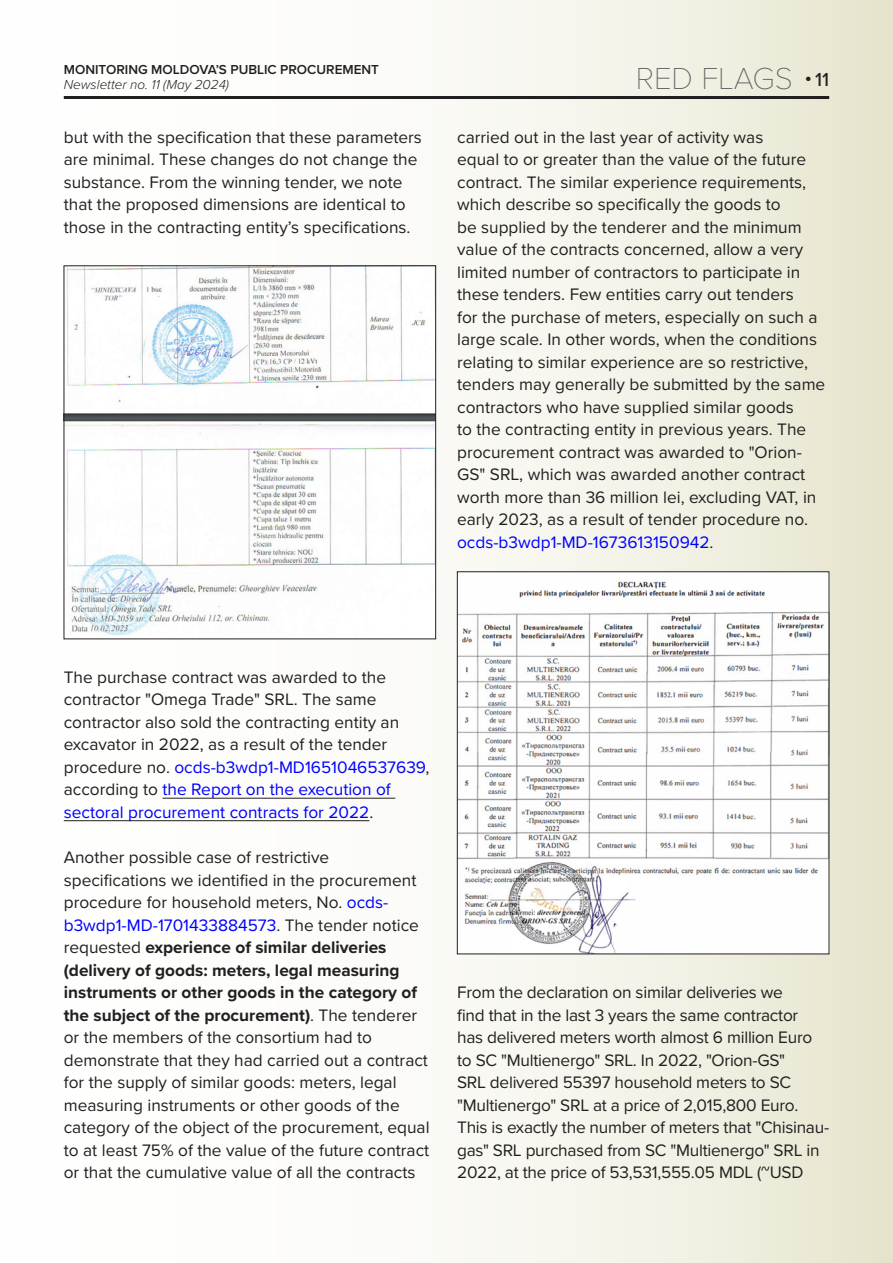
<style>
.page{position:relative;width:893px;height:1263px;background:#fff}
.page>*{position:absolute;margin:0;border:0;box-sizing:border-box;transform-origin:0 0}
.Rubrica_pagina{font:100 31.5px "Proxima Nova T";color:#636366}
.Normal__Web{font:17.25px/22.5px "Proxima Nova";color:#231f20}
.t1{font:600 13.5px "Proxima Nova";color:#231f20}
.t2{font:italic 300 13.5px "Proxima Nova";color:#231f20}
.t3{font:700 7.5px "Proxima Nova";color:#231f20}
.s1{font-family:"Proxima Nova";font-weight:500;font-size:19.5px;color:#231f20}
.s2{color:#00f}
.s3{font-weight:700}
</style>
<div class="page">
<div style="left:0;top:0;width:893px;height:1263px;background:linear-gradient(to right,#fff,#ebe9d7)"></div>
<hr style="left:64px;top:96px;width:765px;height:3px;background:#231f20">
<hr style="left:163px;top:798px;width:232px;height:1px;background:#231f20">
<hr style="left:64px;top:820px;width:305px;height:1px;background:#231f20">
<img style="left:66px;top:268px;width:368px;height:369px">
<img style="left:459px;top:574px;width:368px;height:378px">
<p class="t1" style="left:64px;top:60px;width:317px">MONITORING MOLDOVA’S PUBLIC PROCUREMENT</p>
<p class="t2" style="left:64px;top:75px;width:167px">Newsletter no. 11 (May 2024)</p>
<p class="Normal__Web" style="left:64px;top:125px;width:360px">but with the specification that these parameters are minimal. These changes do not change the substance. From the winning tender, we note that the proposed dimensions are identical to those in the contracting entity’s specifications.</p>
<p class="Rubrica_pagina" style="left:636px;top:55px;width:195px">RED FLAGS <span class="s1">11</span></p>
<p class="t3" style="left:806px;top:73px;width:7px">●</p>
<p class="Normal__Web" style="left:457px;top:125px;width:370px">carried out in the last year of activity was<br>equal to or greater than the value of the future contract. The similar experience requirements, which describe so specifically the goods to<br>be supplied by the tenderer and the minimum value of the contracts concerned, allow a very limited number of contractors to participate in these tenders. Few entities carry out tenders<br>for the purchase of meters, especially on such a large scale. In other words, when the conditions relating to similar experience are so restrictive, tenders may generally be submitted by the same contractors who have supplied similar goods<br>to the contracting entity in previous years. The procurement contract was awarded to "Orion-GS" SRL, which was awarded another contract worth more than 36 million lei, excluding VAT, in early 2023, as a result of tender procedure no. <span class="s2">ocds-b3wdp1-MD-1673613150942</span>.</p>
<p class="Normal__Web" style="left:64px;top:665px;width:367px">The purchase contract was awarded to the contractor "Omega Trade" SRL. The same contractor also sold the contracting entity an excavator in 2022, as a result of the tender procedure no. <span class="s2">ocds-b3wdp1-MD1651046537639</span>, according to <span class="s2">the Report on the execution of sectoral procurement contracts for 2022</span>.</p>
<p class="Normal__Web" style="left:64px;top:845px;width:367px">Another possible case of restrictive specifications we identified in the procurement procedure for household meters, No. <span class="s2">ocds&shy;b3wdp1-MD-1701433884573</span>. The tender notice requested <span class="s3">experience of similar deliveries (delivery of goods: meters, legal measuring instruments or other goods in the category of the subject of the procurement)</span>. The tenderer or the members of the consortium had to demonstrate that they had carried out a contract for the supply of similar goods: meters, legal measuring instruments or other goods of the category of the object of the procurement, equal to at least 75% of the value of the future contract or that the cumulative value of all the contracts</p>
<p class="Normal__Web" style="left:457px;top:980px;width:374px">From the declaration on similar deliveries we<br>find that in the last 3 years the same contractor<br>has delivered meters worth almost 6 million Euro to SC "Multienergo" SRL. In 2022, "Orion-GS"<br>SRL delivered 55397 household meters to SC "Multienergo" SRL at a price of 2,015,800 Euro.<br>This is exactly the number of meters that "Chisinau&shy;gas" SRL purchased from SC "Multienergo" SRL in 2022, at the price of 53,531,555.05 MDL (~USD</p>
</div>
